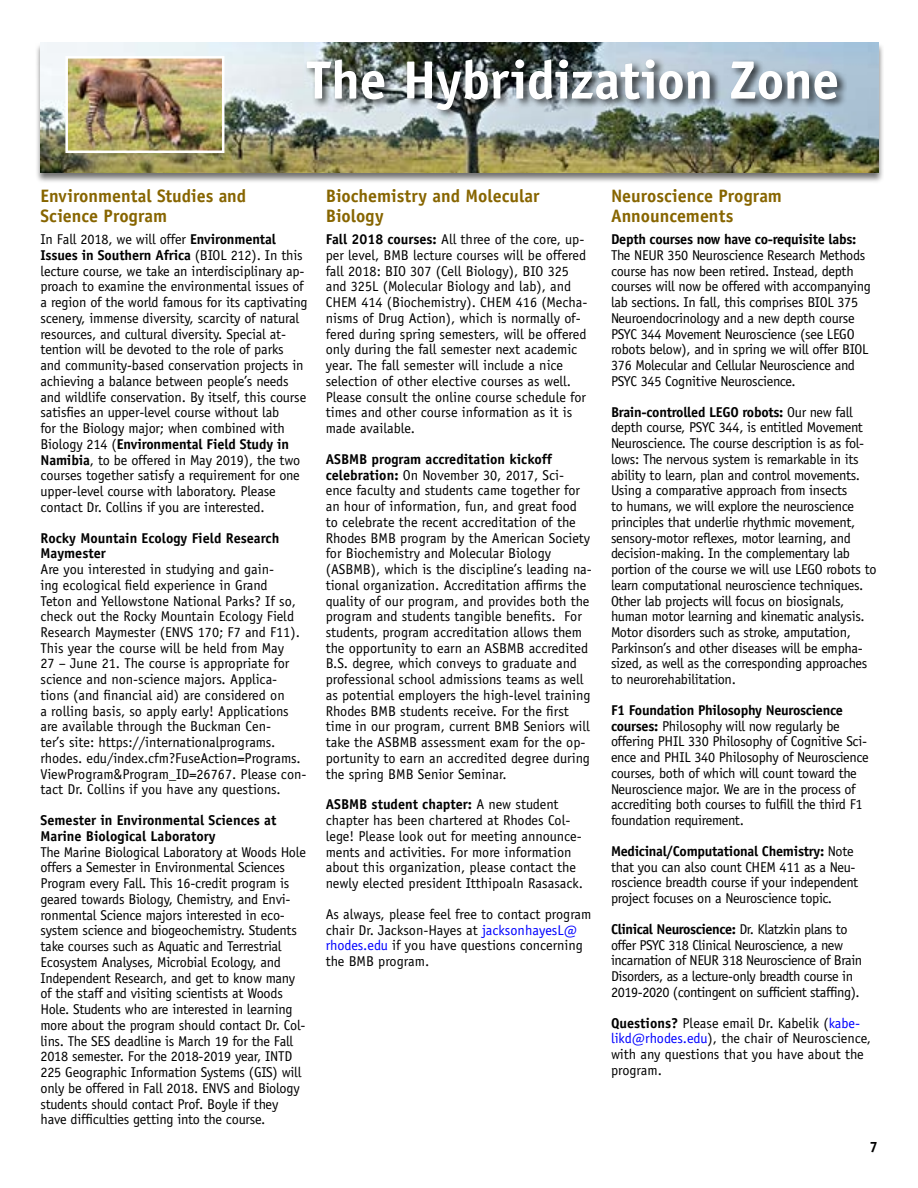
<style>
.page{position:relative;width:918px;height:1188px;background:#fff}
.page>*{position:absolute;margin:0;border:0;box-sizing:border-box;transform-origin:0 0}
.t1{font:700 54px "Officina Sans";letter-spacing:-.01em;color:#fff}
.t2{font:700 18px/19.5px "Officina Sans";color:#876500}
.t3{font:700 15px "Officina Sans";color:#000}
.t4{font:14.25px/15.8px "Officina Sans";letter-spacing:-.015em;color:#000}
.t5{font:700 14.25px/15.8px "Officina Sans";color:#000}
.t6{font:700 14.25px "Officina Sans";letter-spacing:-.02em;color:#000}
.s1{font-weight:700}
.s2{color:#00f}
</style>
<div class="page">
<div style="left:35px;top:43px;width:849px;height:141px;background:#000;opacity:.55"></div>
<img style="left:40px;top:43px;width:838px;height:130px">
<img style="left:69px;top:60px;width:151px;height:89px">
<div style="left:65px;top:56px;width:159px;height:97px;border:3px solid #fff"></div>
<div style="left:304px;top:58px;width:544px;height:61px;background:#000;opacity:.75"></div>
<h1 class="t1" style="left:307px;top:46px;width:534px">The Hybridization Zone</h1>
<p class="t2" style="left:40px;top:186px;width:207px">Environmental Studies and<br>Science Program</p>
<p class="t4" style="left:40px;top:231px;width:269px">In Fall 2018, we will offer <span class="s1">Environmental Issues in Southern Africa</span> (BIOL 212). In this lecture course, we take an interdisciplinary ap&shy;proach to examine the environmental issues of a region of the world famous for its captivating scenery, immense diversity, scarcity of natural resources, and cultural diversity. Special at&shy;tention will be devoted to the role of parks and community-based conservation projects in achieving a balance between people’s needs and wildlife conservation. By itself, this course satisfies an upper-level course without lab<br>for the Biology major; when combined with Biology 214 (<span class="s1">Environmental Field Study in Namibia</span>, to be offered in May 2019), the two courses together satisfy a requirement for one upper-level course with laboratory. Please contact Dr. Collins if you are interested.</p>
<p class="t5" style="left:40px;top:530px;width:240px">Rocky Mountain Ecology Field Research<br>Maymester</p>
<p class="t4" style="left:40px;top:561px;width:268px">Are you interested in studying and gain-<br>ing ecological field experience in Grand<br>Teton and Yellowstone National Parks? If so, check out the Rocky Mountain Ecology Field Research Maymester (ENVS 170; F7 and F11).<br>This year the course will be held from May<br>27 – June 21. The course is appropriate for science and non-science majors. Applica&shy;tions (and financial aid) are considered on<br>a rolling basis, so apply early! Applications are available through the Buckman Cen-<br>ter’s site: https://internationalprograms. rhodes. edu/index.cfm?FuseAction=Programs.<br>ViewProgram&amp;Program_ID=26767. Please con&shy;tact Dr. Collins if you have any questions.</p>
<p class="t5" style="left:40px;top:812px;width:237px">Semester in Environmental Sciences at<br>Marine Biological Laboratory</p>
<p class="t4" style="left:40px;top:844px;width:267px">The Marine Biological Laboratory at Woods Hole offers a Semester in Environmental Sciences Program every Fall. This 16-credit program is geared towards Biology, Chemistry, and Envi&shy;ronmental Science majors interested in eco&shy;system science and biogeochemistry. Students take courses such as Aquatic and Terrestrial Ecosystem Analyses, Microbial Ecology, and Independent Research, and get to know many of the staff and visiting scientists at Woods Hole. Students who are interested in learning more about the program should contact Dr. Col&shy;lins. The SES deadline is March 19 for the Fall 2018 semester. For the 2018-2019 year, INTD 225 Geographic Information Systems (GIS) will only be offered in Fall 2018. ENVS and Biology students should contact Prof. Boyle if they have difficulties getting into the course.</p>
<p class="t2" style="left:326px;top:186px;width:215px">Biochemistry and Molecular<br>Biology</p>
<p class="t4" style="left:326px;top:231px;width:263px"><span class="s1">Fall 2018 courses:</span> All three of the core, up&shy;per level, BMB lecture courses will be offered fall 2018: BIO 307 (Cell Biology), BIO 325 and 325L (Molecular Biology and lab), and CHEM 414 (Biochemistry). CHEM 416 (Mecha&shy;nisms of Drug Action), which is normally of&shy;fered during spring semesters, will be offered only during the fall semester next academic year. The fall semester will include a nice selection of other elective courses as well.<br>Please consult the online course schedule for times and other course information as it is made available.</p>
<p class="t4" style="left:326px;top:451px;width:268px"><span class="s1">ASBMB program accreditation kickoff celebration:</span> On November 30, 2017, Sci&shy;ence faculty and students came together for an hour of information, fun, and great food to celebrate the recent accreditation of the Rhodes BMB program by the American Society for Biochemistry and Molecular Biology (ASBMB), which is the discipline’s leading na&shy;tional organization. Accreditation affirms the quality of our program, and provides both the program and students tangible benefits. For students, program accreditation allows them the opportunity to earn an ASBMB accredited B.S. degree, which conveys to graduate and professional school admissions teams as well as potential employers the high-level training Rhodes BMB students receive. For the first time in our program, current BMB Seniors will take the ASBMB assessment exam for the op&shy;portunity to earn an accredited degree during the spring BMB Senior Seminar.</p>
<p class="t4" style="left:326px;top:797px;width:259px"><span class="s1">ASBMB student chapter:</span> A new student chapter has been chartered at Rhodes Col&shy;lege! Please look out for meeting announce&shy;ments and activities. For more information about this organization, please contact the newly elected president Itthipoaln Rasasack.</p>
<p class="t4" style="left:326px;top:906px;width:267px">As always, please feel free to contact program chair Dr. Jackson-Hayes at <span class="s2">jacksonhayesL@ rhodes.edu</span> if you have questions concerning the BMB program.</p>
<p class="t2" style="left:611px;top:186px;width:172px">Neuroscience Program<br>Announcements</p>
<p class="t6" style="left:611px;top:230px;width:247px">Depth courses now have co-requisite labs:</p>
<p class="t4" style="left:611px;top:247px;width:261px">The NEUR 350 Neuroscience Research Methods course has now been retired. Instead, depth courses will now be offered with accompanying lab sections. In fall, this comprises BIOL 375<br>Neuroendocrinology and a new depth course PSYC 344 Movement Neuroscience (see LEGO robots below), and in spring we will offer BIOL 376 Molecular and Cellular Neuroscience and PSYC 345 Cognitive Neuroscience.</p>
<p class="t4" style="left:611px;top:404px;width:267px"><span class="s1">Brain-controlled LEGO robots:</span> Our new fall depth course, PSYC 344, is entitled Movement Neuroscience. The course description is as fol&shy;lows: The nervous system is remarkable in its ability to learn, plan and control movements.<br>Using a comparative approach from insects<br>to humans, we will explore the neuroscience principles that underlie rhythmic movement, sensory-motor reflexes, motor learning, and decision-making. In the complementary lab portion of the course we will use LEGO robots to learn computational neuroscience techniques.<br>Other lab projects will focus on biosignals, human motor learning and kinematic analysis.<br>Motor disorders such as stroke, amputation, Parkinson’s and other diseases will be empha&shy;sized, as well as the corresponding approaches to neurorehabilitation.</p>
<p class="t4" style="left:611px;top:702px;width:259px"><span class="s1">F1 Foundation Philosophy Neuroscience courses:</span> Philosophy will now regularly be offering PHIL 330 Philosophy of Cognitive Sci&shy;ence and PHIL 340 Philosophy of Neuroscience courses, both of which will count toward the Neuroscience major. We are in the process of accrediting both courses to fulfill the third F1 foundation requirement.</p>
<p class="t4" style="left:611px;top:843px;width:249px"><span class="s1">Medicinal/Computational Chemistry:</span> Note that you can also count CHEM 411 as a Neu&shy;roscience breadth course if your independent project focuses on a Neuroscience topic.</p>
<p class="t4" style="left:611px;top:921px;width:253px"><span class="s1">Clinical Neuroscience:</span> Dr. Klatzkin plans to offer PSYC 318 Clinical Neuroscience, a new incarnation of NEUR 318 Neuroscience of Brain Disorders, as a lecture-only breadth course in 2019-2020 (contingent on sufficient staffing).</p>
<p class="t4" style="left:611px;top:1015px;width:262px"><span class="s1">Questions?</span> Please email Dr. Kabelik (<span class="s2">kabe&shy;likd@rhodes.edu</span>), the chair of Neuroscience, with any questions that you have about the program.</p>
<p class="t3" style="left:869px;top:1137px;width:10px">7</p>
</div>
